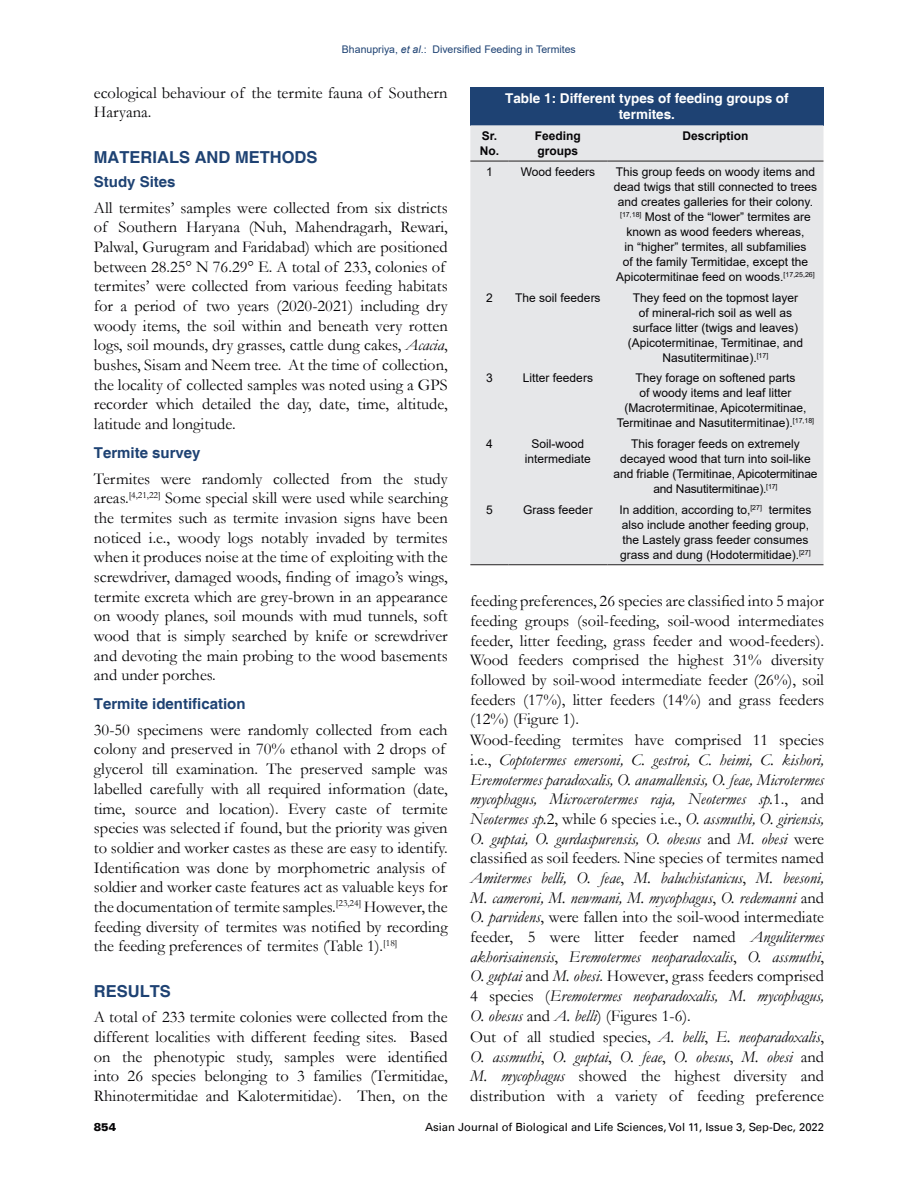
<style>
.page{position:relative;width:918px;height:1188px;background:#fff}
.page>*{position:absolute;margin:0;border:0;box-sizing:border-box;transform-origin:0 0}
.Body_Text{font:16.5px/19.6px "Garamond";color:#050406;text-align:justify}
.Body_Text-2{font:italic 16.5px/19.6px "Garamond";color:#050406;text-align:justify}
.t1{font:700 16.5px "Helvetica";color:#1e4273}
.t2{font:700 15px "Helvetica";color:#1e4273}
.Table_Caption{font:700 13.5px/16.5px "Helvetica";color:#fff;text-align:center}
.Tb_Txt{font:12px/15px "Arial";color:#050406;text-align:center}
.TCH{font:700 12px/15px "Arial";color:#050406}
.t3{font:11.25px "Univers LT";color:#050406}
.t4{font:900 11.25px "Univers LT";color:#050406}
.t5{font:10.5px "Arial";color:#1e4273}
.s1{font-style:italic}
.s2{font-style:normal}
</style>
<div class="page">
<div style="left:470px;top:87px;width:354px;height:38px;background:#1e4273"></div>
<div style="left:470px;top:125px;width:354px;height:440px;background:#e6e7e9"></div>
<hr style="left:470px;top:161px;width:38px;height:1px;background:#231f20">
<hr style="left:508px;top:161px;width:99px;height:1px;background:#231f20">
<hr style="left:608px;top:161px;width:216px;height:1px;background:#231f20">
<hr style="left:470px;top:564px;width:38px;height:1px;background:#231f20">
<hr style="left:508px;top:564px;width:99px;height:1px;background:#231f20">
<hr style="left:608px;top:564px;width:216px;height:1px;background:#231f20">
<p class="t5" style="left:342px;top:42px;width:235px">Bhanupriya, <span class="s1">et al</span>.: Diversified Feeding in Termites</p>
<p class="Body_Text" style="left:94px;top:82px;width:355px">ecological behaviour of the termite fauna of Southern<br>Haryana.</p>
<h1 class="t1" style="left:94px;top:147px;width:225px">MATERIALS AND METHODS</h1>
<h2 class="t2" style="left:94px;top:172px;width:83px">Study Sites</h2>
<p class="Body_Text" style="left:94px;top:197px;width:355px;text-align:left">All termites’ samples were collected from six districts of Southern Haryana (Nuh, Mahendragarh, Rewari, Palwal, Gurugram and Faridabad) which are positioned between 28.25° N 76.29° E. A total of 233, colonies of termites’ were collected from various feeding habitats for a period of two years (2020-2021) including dry woody items, the soil within and beneath very rotten logs, soil mounds, dry grasses, cattle dung cakes, <span class="s1">Acacia</span>, bushes, Sisam and Neem tree. At the time of collection, the locality of collected samples was noted using a GPS recorder which detailed the day, date, time, altitude, latitude and longitude.</p>
<h2 class="t2" style="left:94px;top:443px;width:108px">Termite survey</h2>
<p class="Body_Text" style="left:94px;top:468px;width:355px">Termites were randomly collected from the study areas.<sup>[4,21,22]</sup> Some special skill were used while searching the termites such as termite invasion signs have been noticed i.e., woody logs notably invaded by termites when it produces noise at the time of exploiting with the screwdriver, damaged woods, finding of imago’s wings, termite excreta which are grey-brown in an appearance on woody planes, soil mounds with mud tunnels, soft wood that is simply searched by knife or screwdriver and devoting the main probing to the wood basements and under porches.</p>
<h2 class="t2" style="left:94px;top:695px;width:153px">Termite identification</h2>
<p class="Body_Text" style="left:94px;top:719px;width:355px;text-align:left">30-50 specimens were randomly collected from each colony and preserved in 70% ethanol with 2 drops of glycerol till examination. The preserved sample was labelled carefully with all required information (date, time, source and location). Every caste of termite species was selected if found, but the priority was given to soldier and worker castes as these are easy to identify.<br>Identification was done by morphometric analysis of soldier and worker caste features act as valuable keys for the documentation of termite samples.<sup>[23,24]</sup> However, the feeding diversity of termites was notified by recording the feeding preferences of termites (Table 1).<sup>[18]</sup></p>
<h1 class="t1" style="left:94px;top:981px;width:79px">RESULTS</h1>
<p class="Body_Text" style="left:94px;top:1007px;width:355px">A total of 233 termite colonies were collected from the different localities with different feeding sites. Based on the phenotypic study, samples were identified into 26 species belonging to 3 families (Termitidae, Rhinotermitidae and Kalotermitidae). Then, on the</p>
<p class="Table_Caption" style="left:505px;top:90px;width:285px">Table 1: Different types of feeding groups of termites.</p>
<p class="TCH" style="left:480px;top:128px;width:21px">Sr.<br>No.</p>
<p class="TCH" style="left:535px;top:128px;width:48px">Feeding groups</p>
<p class="TCH" style="left:682px;top:128px;width:68px">Description</p>
<p class="Tb_Txt" style="left:486px;top:164px;width:8px">1</p>
<p class="Tb_Txt" style="left:521px;top:164px;width:76px">Wood feeders</p>
<p class="Tb_Txt" style="left:614px;top:164px;width:205px">This group feeds on woody items and dead twigs that still connected to trees and creates galleries for their colony. <sup>[17,18]</sup> Most of the “lower” termites are known as wood feeders whereas,<br>in “higher” termites, all subfamilies<br>of the family Termitidae, except the Apicotermitinae feed on woods.<sup>[17,25,26]</sup></p>
<p class="Tb_Txt" style="left:486px;top:290px;width:8px">2</p>
<p class="Tb_Txt" style="left:515px;top:290px;width:87px">The soil feeders</p>
<p class="Tb_Txt" style="left:628px;top:290px;width:177px">They feed on the topmost layer of mineral-rich soil as well as surface litter (twigs and leaves) (Apicotermitinae, Termitinae, and<br>Nasutitermitinae).<sup>[17]</sup></p>
<p class="Tb_Txt" style="left:486px;top:370px;width:8px">3</p>
<p class="Tb_Txt" style="left:523px;top:370px;width:72px">Litter feeders</p>
<p class="Tb_Txt" style="left:617px;top:370px;width:199px">They forage on softened parts<br>of woody items and leaf litter (Macrotermitinae, Apicotermitinae, Termitinae and Nasutitermitinae).<sup>[17,18]</sup></p>
<p class="Tb_Txt" style="left:486px;top:436px;width:8px">4</p>
<p class="Tb_Txt" style="left:525px;top:436px;width:68px">Soil-wood intermediate</p>
<p class="Tb_Txt" style="left:613px;top:436px;width:205px">This forager feeds on extremely decayed wood that turn into soil-like and friable (Termitinae, Apicotermitinae and Nasutitermitinae).<sup>[17]</sup></p>
<p class="Tb_Txt" style="left:486px;top:502px;width:8px">5</p>
<p class="Tb_Txt" style="left:523px;top:502px;width:71px">Grass feeder</p>
<p class="Tb_Txt" style="left:620px;top:502px;width:193px;text-align:left">In addition, according to,<sup>[27]</sup> termites also include another feeding group, the Lastely grass feeder consumes grass and dung (Hodotermitidae).<sup>[27]</sup></p>
<p class="Body_Text" style="left:470px;top:591px;width:355px">feeding preferences, 26 species are classified into 5 major feeding groups (soil-feeding, soil-wood intermediates feeder, litter feeding, grass feeder and wood-feeders).<br>Wood feeders comprised the highest 31% diversity followed by soil-wood intermediate feeder (26%), soil feeders (17%), litter feeders (14%) and grass feeders (12%) (Figure 1).</p>
<p class="Body_Text-2" style="left:470px;top:730px;width:355px"><span class="s2">Wood-feeding termites have comprised 11 species i.e.,</span> Coptotermes emersoni, C. gestroi, C. heimi, C. kishori, Eremotermes paradoxalis, O. anamallensis, O. feae, Microtermes mycophagus, Microcerotermes raja, Neotermes sp.<span class="s2">1., and </span>Neotermes sp.<span class="s2">2, while 6 species i.e.,</span> O. assmuthi, O. giriensis, O. guptai, O. gurdaspurensis, O. obesus <span class="s2">and</span> M. obesi <span class="s2">were classified as soil feeders. Nine species of termites named </span>Amitermes belli, O. feae<span class="s2">,</span> M. baluchistanicus<span class="s2">,</span> M. beesoni, M. cameroni, M. newmani, M. mycophagus<span class="s2">,</span> O. redemanni <span class="s2">and </span>O. parvidens<span class="s2">, were fallen into the soil-wood intermediate feeder, 5 were litter feeder named</span> Angulitermes akhorisainensis<span class="s2">,</span> Eremotermes neoparadoxalis<span class="s2">,</span> O. assmuthi<span class="s2">, </span>O. guptai <span class="s2">and</span> M. obesi<span class="s2">. However, grass feeders comprised 4 species (</span>Eremotermes neoparadoxalis, M. mycophagus, O. obesus <span class="s2">and</span> A. belli<span class="s2">) (Figures 1-6).</span></p>
<p class="Body_Text" style="left:470px;top:1027px;width:355px">Out of all studied species, <span class="s1">A. belli</span>, <span class="s1">E. neoparadoxalis</span>, <span class="s1">O. assmuthi</span>, <span class="s1">O. guptai</span>, <span class="s1">O. feae</span>, <span class="s1">O. obesus</span>, <span class="s1">M. obesi</span> and <span class="s1">M. mycophagus</span> showed the highest diversity and distribution with a variety of feeding preference</p>
<p class="t4" style="left:94px;top:1120px;width:24px">854</p>
<p class="t3" style="left:425px;top:1120px;width:401px">Asian Journal of Biological and Life Sciences, Vol 11, Issue 3, Sep-Dec, 2022</p>
</div>
